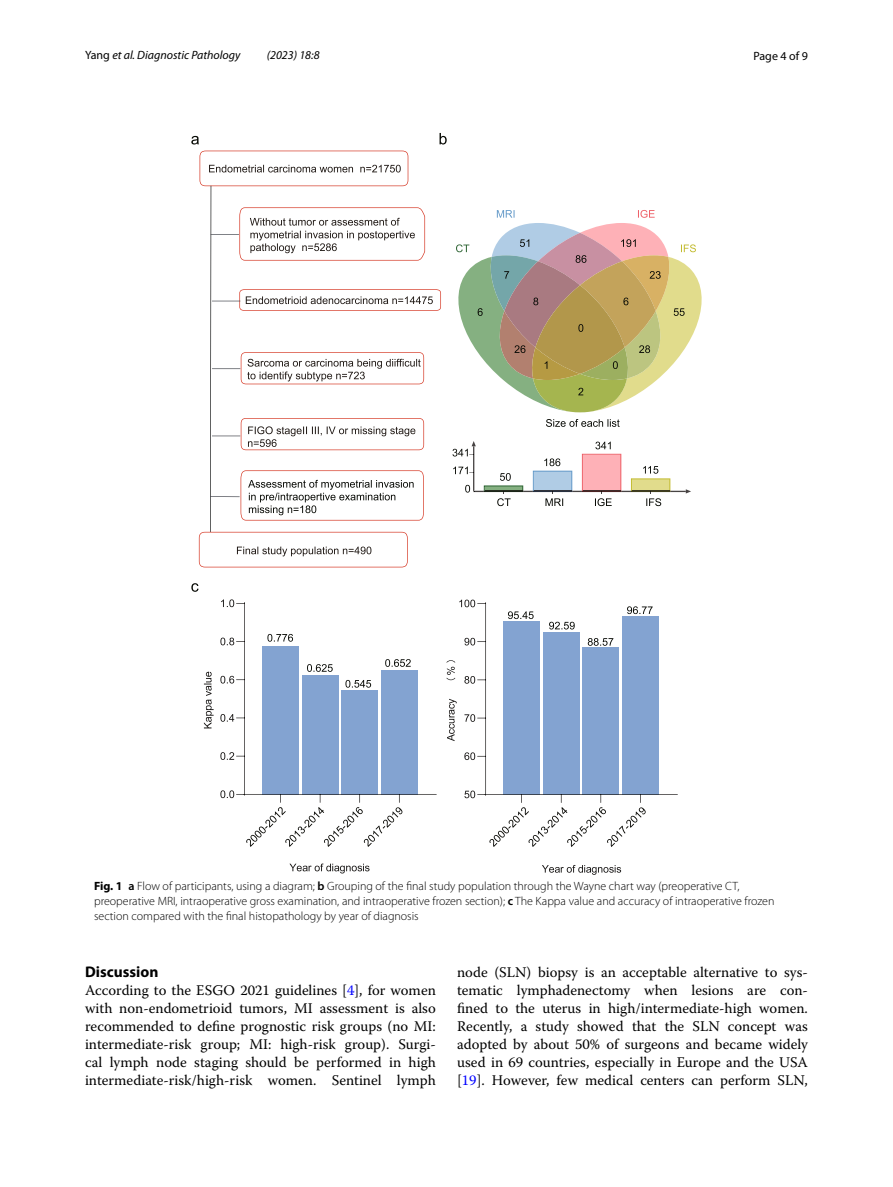
<style>
.page{position:relative;width:893px;height:1187px;background:#fff}
.page>*{position:absolute;margin:0;border:0;box-sizing:border-box;transform-origin:0 0}
.t1{font:700 15.45px "Myriad Pro";color:#000}
.t2{font:14.7px/18px "Warnock Pro";color:#000;text-align:justify}
.t3{font:300 12px/15px "Myriad Pro";color:#000}
.t4{font:italic 12px "Myriad Pro";color:#000}
.t5{font:12px "Myriad Pro";color:#000}
.s1{font-style:normal}
.s2{font-weight:700}
.s3{font-weight:600}
.s4{color:#00f}
</style>
<div class="page">
<svg style="left:191px;top:136px;width:8px;height:8px"></svg>
<svg style="left:199px;top:151px;width:503px;height:416px"></svg>
<svg style="left:440px;top:133px;width:7px;height:11px"></svg>
<svg style="left:289px;top:863px;width:81px;height:10px"></svg>
<svg style="left:204px;top:671px;width:10px;height:57px"></svg>
<svg style="left:542px;top:865px;width:79px;height:9px"></svg>
<svg style="left:191px;top:583px;width:8px;height:8px"></svg>
<svg style="left:220px;top:599px;width:217px;height:247px"></svg>
<svg style="left:446px;top:599px;width:232px;height:248px"></svg>
<p class="t4" style="left:85px;top:48px;width:157px"><span class="s1">Yang</span> et al. Diagnostic Pathology</p>
<p class="t4" style="left:267px;top:48px;width:54px">(2023) 18:8</p>
<p class="t5" style="left:753px;top:48px;width:56px">Page 4 of 9</p>
<p class="t3" style="left:94px;top:878px;width:682px"><span class="s2">Fig. 1</span> <span class="s3">a</span> Flow of participants, using a diagram; <span class="s3">b</span> Grouping of the final study population through the Wayne chart way (preoperative CT, preoperative MRI, intraoperative gross examination, and intraoperative frozen section); <span class="s3">c</span> The Kappa value and accuracy of intraoperative frozen section compared with the final histopathology by year of diagnosis</p>
<p class="t1" style="left:85px;top:961px;width:75px">Discussion</p>
<p class="t2" style="left:85px;top:981px;width:352px">According to the ESGO 2021 guidelines [<span class="s4">4</span>], for women with non-endometrioid tumors, MI assessment is also recommended to define prognostic risk groups (no MI: intermediate-risk group; MI: high-risk group). Surgi&shy;cal lymph node staging should be performed in high intermediate-risk/high-risk women. Sentinel lymph</p>
<p class="t2" style="left:457px;top:962px;width:352px">node (SLN) biopsy is an acceptable alternative to sys&shy;tematic lymphadenectomy when lesions are con&shy;fined to the uterus in high/intermediate-high women.<br>Recently, a study showed that the SLN concept was adopted by about 50% of surgeons and became widely used in 69 countries, especially in Europe and the USA [<span class="s4">19</span>]. However, few medical centers can perform SLN,</p>
</div>
